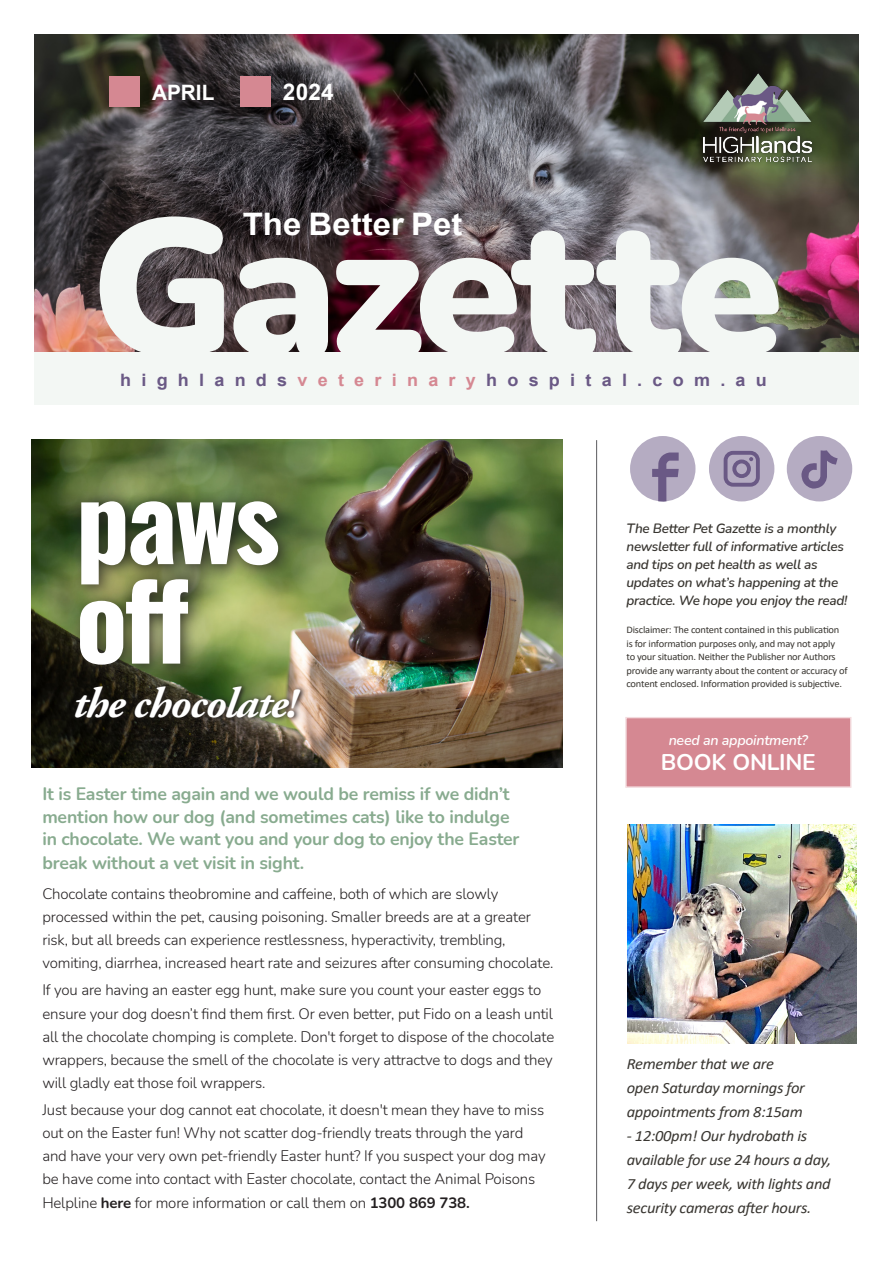
<style>
.page{position:relative;width:893px;height:1263px;background:#fff}
.page>*{position:absolute;margin:0;border:0;box-sizing:border-box;transform-origin:0 0}
.t1{font:900 193.5px "Nunito";letter-spacing:-.04em;color:#f3f7f4}
.t2{font:700 106.8px/99.4px "Oswald";letter-spacing:-.03em;color:#fff}
.t3{font:italic 700 42.9px "Adobe Garamond Pro";letter-spacing:-.03em;color:#fff;scale:1.04 1}
.t4{font:700 31.05px "Arial";color:#fff;scale:1.06 1}
.t5{font:700 22.95px "Arial";color:#fff}
.t6{font:700 22.8px "Nunito";letter-spacing:-.01em;color:#fff}
.t7{font:700 21.15px "Arial";color:#fff}
.t8{font:700 18px/23px "Nunito";letter-spacing:-.01em;color:#88ab8f}
.t9{font:700 17.1px "Arial";letter-spacing:.57em;color:#6a5985;scale:1.05 1}
.t10{font:italic 15.6px/24px "Calibri";letter-spacing:-.02em;color:#393631;scale:1.05 1}
.t11{font:300 15px/23.1px "Nunito";letter-spacing:-.01em;color:#231f20}
.t12{font:italic 600 14.25px "Nunito";letter-spacing:-.02em;color:#fff}
.t13{font:italic 600 13.5px/18px "Nunito";letter-spacing:-.02em;color:#393631}
.t14{font:10.05px/13.5px "Calibri";letter-spacing:-.02em;color:#393631;scale:1.04 1}
.s1{color:#d58892}
.s2{font-weight:700}
</style>
<div class="page">
<img style="left:34px;top:34px;width:825px;height:318px">
<div style="left:625px;top:717px;width:226px;height:71px;background:#d58892;border:1px solid #f3dbde"></div>
<div style="left:630px;top:436px;width:65px;height:65px;background:#b5acc2;border-radius:50%"></div>
<svg style="left:652px;top:452px;width:27px;height:50px"></svg>
<div style="left:709px;top:436px;width:65px;height:65px;background:#b5acc2;border-radius:50%"></div>
<div style="left:724px;top:451px;width:36px;height:36px;border:4px solid #6a5985;border-radius:7px"></div>
<div style="left:732px;top:459px;width:19px;height:19px;border:4px solid #6a5985;border-radius:50%"></div>
<svg style="left:749px;top:457px;width:4px;height:4px"></svg>
<div style="left:787px;top:436px;width:65px;height:65px;background:#b5acc2;border-radius:50%"></div>
<svg style="left:801px;top:450px;width:37px;height:39px"></svg>
<hr style="left:596px;top:440px;width:1px;height:781px;background:#636366">
<div style="left:34px;top:352px;width:825px;height:53px;background:#f3f7f4"></div>
<div style="left:240px;top:77px;width:31px;height:30px;background:#d58892"></div>
<div style="left:109px;top:77px;width:31px;height:30px;background:#d58892"></div>
<div style="left:700px;top:70px;width:116px;height:97px;background:#231f20;opacity:.8"></div>
<img style="left:704px;top:74px;width:107px;height:88px">
<img style="left:31px;top:440px;width:532px;height:327px">
<img style="left:627px;top:825px;width:230px;height:219px">
<div style="left:69px;top:491px;width:226px;height:190px;background:#231f20;opacity:.8"></div>
<svg style="left:71px;top:682px;width:236px;height:41px;background:#3e402c"></svg>
<h3 class="t7" style="left:152px;top:77px;width:64px">APRIL</h3>
<h3 class="t5" style="left:283px;top:76px;width:52px">2024</h3>
<h3 class="t4" style="left:243px;top:202px;width:209px">The Better Pet</h3>
<h1 class="t1" style="left:91px;top:149px;width:694px">Gazette</h1>
<p class="t9" style="left:120px;top:367px;width:617px">highlands<span class="s1">veterinary</span>hospital.com.au</p>
<h2 class="t2" style="left:76px;top:460px;width:206px">paws off</h2>
<h3 class="t3" style="left:73px;top:678px;width:218px">the chocolate!</h3>
<p class="t8" style="left:42px;top:782px;width:479px">It is Easter time again and we would be remiss if we didn’t mention how our dog (and sometimes cats) like to indulge in chocolate. We want you and your dog to enjoy the Easter break without a vet visit in sight.</p>
<p class="t11" style="left:42px;top:881px;width:513px">Chocolate contains theobromine and caffeine, both of which are slowly processed within the pet, causing poisoning. Smaller breeds are at a greater risk, but all breeds can experience restlessness, hyperactivity, trembling, vomiting, diarrhea, increased heart rate and seizures after consuming chocolate.</p>
<p class="t11" style="left:42px;top:978px;width:513px">If you are having an easter egg hunt, make sure you count your easter eggs to ensure your dog doesn’t find them first. Or even better, put Fido on a leash until all the chocolate chomping is complete. Don't forget to dispose of the chocolate wrappers, because the smell of the chocolate is very attractve to dogs and they will gladly eat those foil wrappers.</p>
<p class="t11" style="left:42px;top:1098px;width:505px">Just because your dog cannot eat chocolate, it doesn't mean they have to miss out on the Easter fun! Why not scatter dog-friendly treats through the yard and have your very own pet-friendly Easter hunt? If you suspect your dog may be have come into contact with Easter chocolate, contact the Animal Poisons Helpline <span class="s2">here</span> for more information or call them on <span class="s2">1300 869 738.</span></p>
<p class="t13" style="left:626px;top:519px;width:222px">The Better Pet Gazette is a monthly newsletter full of informative articles and tips on pet health as well as updates on what’s happening at the practice. We hope you enjoy the read!</p>
<p class="t14" style="left:626px;top:623px;width:214px">Disclaimer: The content contained in this publication is for information purposes only, and may not apply<br>to your situation. Neither the Publisher nor Authors provide any warranty about the content or accuracy of content enclosed. Information provided is subjective.</p>
<p class="t12" style="left:669px;top:730px;width:141px">need an appointment?</p>
<h3 class="t6" style="left:661px;top:745px;width:156px">BOOK ONLINE</h3>
<p class="t10" style="left:627px;top:1051px;width:171px">Remember that we are open Saturday mornings for appointments from 8:15am</p>
<p class="t10" style="left:627px;top:1123px;width:196px">- 12:00pm! Our hydrobath is available for use 24 hours a day,<br>7 days per week, with lights and security cameras after hours.</p>
</div>
